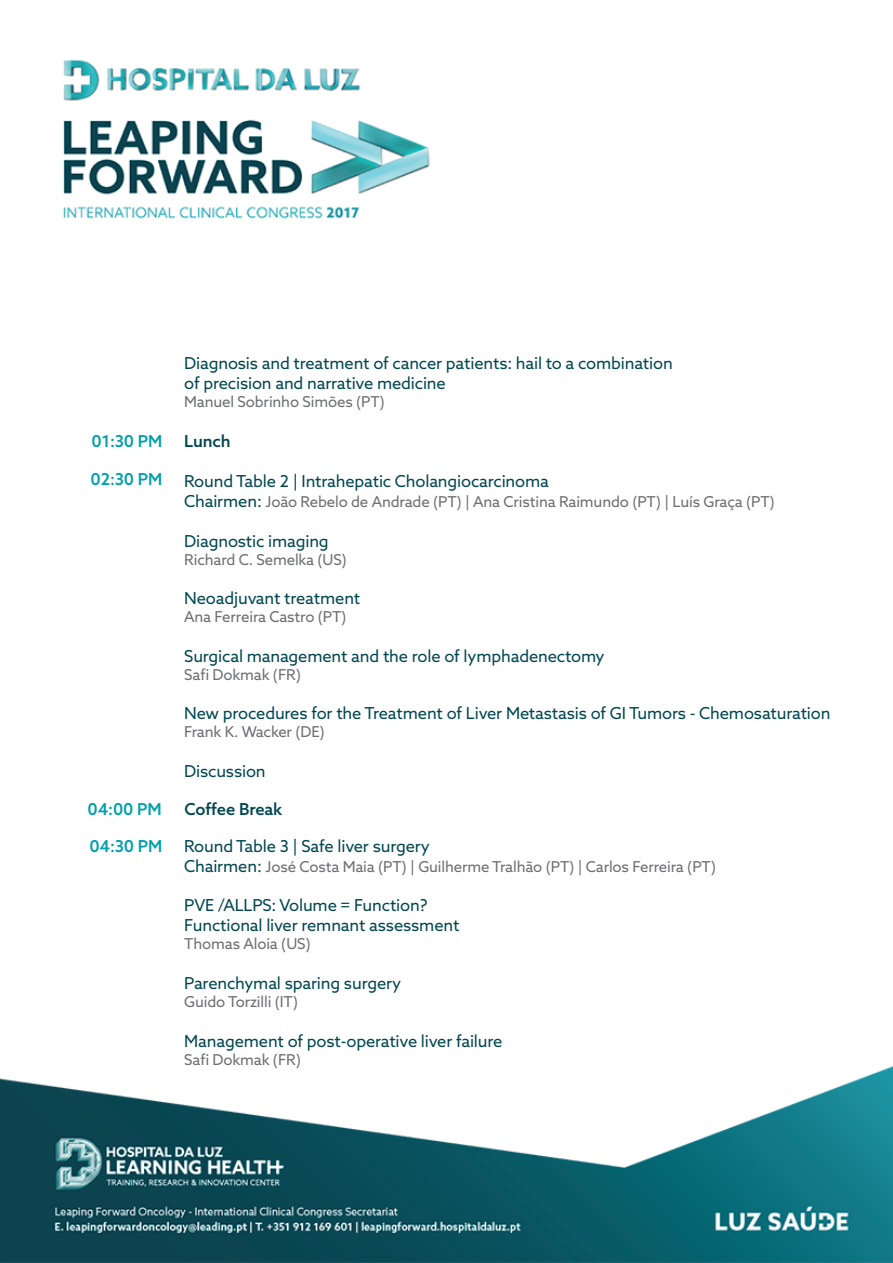
<style>
.page{position:relative;width:893px;height:1263px;background:#fff}
.page>*{position:absolute;margin:0;border:0;box-sizing:border-box;transform-origin:0 0}
.t1{font:16.5px/19.8px "Azo Sans";letter-spacing:-.01em;color:#004650}
.t2{font:500 16.5px "Azo Sans";letter-spacing:-.01em;color:#00a0ad}
.t3{font:500 16.5px "Azo Sans";letter-spacing:-.01em;color:#004650}
.t4{font:15px "Azo Sans";letter-spacing:-.01em;color:#6c6d70}
.s1{font-size:16.5px;color:#004650}
</style>
<div class="page">
<img style="left:0;top:59px;width:893px;height:1204px">
<p class="t1" style="left:184px;top:353px;width:490px">Diagnosis and treatment of cancer patients: hail to a combination of precision and narrative medicine</p>
<p class="t4" style="left:184px;top:392px;width:202px">Manuel Sobrinho Simões (PT)</p>
<p class="t2" style="left:92px;top:430px;width:72px">01:30 PM</p>
<p class="t3" style="left:184px;top:430px;width:48px">Lunch</p>
<p class="t1" style="left:184px;top:471px;width:366px">Round Table 2 | Intrahepatic Cholangiocarcinoma</p>
<p class="t4" style="left:184px;top:492px;width:592px"><span class="s1">Chairmen:</span> João Rebelo de Andrade (PT) | Ana Cristina Raimundo (PT) | Luís Graça (PT)</p>
<p class="t1" style="left:184px;top:530px;width:146px">Diagnostic imaging</p>
<p class="t4" style="left:184px;top:549px;width:164px">Richard C. Semelka (US)</p>
<p class="t1" style="left:184px;top:588px;width:178px">Neoadjuvant treatment</p>
<p class="t4" style="left:184px;top:607px;width:164px">Ana Ferreira Castro (PT)</p>
<p class="t1" style="left:184px;top:646px;width:422px">Surgical management and the role of lymphadenectomy</p>
<p class="t4" style="left:184px;top:664px;width:118px">Safi Dokmak (FR)</p>
<p class="t1" style="left:184px;top:703px;width:648px">New procedures for the Treatment of Liver Metastasis of GI Tumors - Chemosaturation</p>
<p class="t4" style="left:184px;top:722px;width:142px">Frank K. Wacker (DE)</p>
<p class="t1" style="left:184px;top:761px;width:83px">Discussion</p>
<p class="t2" style="left:91px;top:469px;width:73px">02:30 PM</p>
<p class="t2" style="left:88px;top:798px;width:75px">04:00 PM</p>
<p class="t3" style="left:185px;top:798px;width:99px">Coffee Break</p>
<p class="t2" style="left:89px;top:835px;width:74px">04:30 PM</p>
<p class="t1" style="left:184px;top:836px;width:247px">Round Table 3 | Safe liver surgery</p>
<p class="t4" style="left:184px;top:857px;width:533px"><span class="s1">Chairmen:</span> José Costa Maia (PT) | Guilherme Tralhão (PT) | Carlos Ferreira (PT)</p>
<p class="t1" style="left:184px;top:895px;width:277px">PVE /ALLPS: Volume = Function?<br>Functional liver remnant assessment</p>
<p class="t4" style="left:184px;top:934px;width:128px">Thomas Aloia (US)</p>
<p class="t1" style="left:184px;top:973px;width:218px">Parenchymal sparing surgery</p>
<p class="t4" style="left:184px;top:992px;width:115px">Guido Torzilli (IT)</p>
<p class="t1" style="left:184px;top:1030px;width:320px">Management of post-operative liver failure</p>
<p class="t4" style="left:184px;top:1049px;width:118px">Safi Dokmak (FR)</p>
</div>
